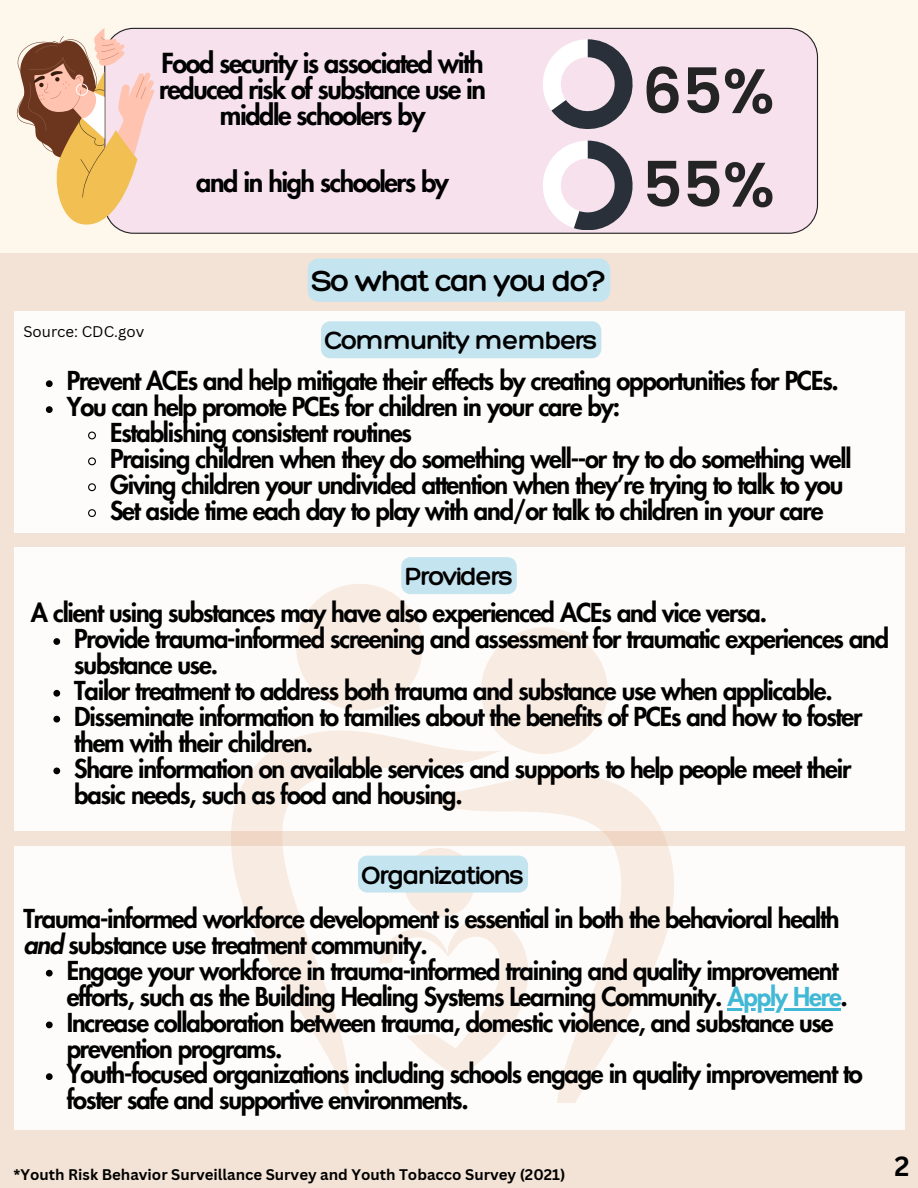
<style>
.page{position:relative;width:918px;height:1188px;background:#fdf7ec}
.page>*{position:absolute;margin:0;border:0;box-sizing:border-box;transform-origin:0 0}
.t1{font:600 62.7px "Poppins";color:#242424}
.t2{font:300 31.5px "Hero";letter-spacing:-.055em;color:#000}
.t3{font:800 27px/25.8px "Futura LT Pro";letter-spacing:-.055em;color:#000;text-align:center}
.t4{font:300 27px "Hero";letter-spacing:-.055em;color:#000}
.t5{font:700 27px "Canva Sans";color:#000}
.t6{font:800 25.5px/25.8px "Futura LT Pro";letter-spacing:-.045em;color:#000}
.t7{font:700 15px "Canva Sans";color:#000}
.t8{font:15px "Canva Sans";color:#000}
.s1{font-style:italic}
.s2{color:#41b8d5}
</style>
<div class="page">
<div style="left:0;top:253px;width:918px;height:935px;background:#f3e3d6"></div>
<div style="left:15px;top:311px;width:890px;height:222px;background:#fff"></div>
<div style="left:119px;top:28px;width:699px;height:206px;background:#f6e1ed"></div>
<svg style="left:543px;top:39px;width:90px;height:90px;background:#b5adb5"></svg>
<svg style="left:543px;top:141px;width:90px;height:89px;background:#bfb6bf"></svg>
<div style="left:15px;top:547px;width:890px;height:284px;background:#fff"></div>
<div style="left:15px;top:846px;width:890px;height:283px;background:#fff"></div>
<svg style="left:231px;top:720px;width:270px;height:379px"></svg>
<div style="left:296px;top:584px;width:127px;height:126px;background:#f8ebe2;border-radius:50%"></div>
<svg style="left:403px;top:770px;width:271px;height:332px"></svg>
<div style="left:481px;top:627px;width:127px;height:127px;background:#f8ebe2;border-radius:50%"></div>
<div style="left:308px;top:259px;width:302px;height:43px;background:#c4e4f0"></div>
<div style="left:321px;top:321px;width:280px;height:37px;background:#c4e4f0"></div>
<svg style="left:46px;top:380px;width:7px;height:7px"></svg>
<svg style="left:46px;top:406px;width:7px;height:7px"></svg>
<svg style="left:88px;top:431px;width:8px;height:9px"></svg>
<svg style="left:88px;top:457px;width:8px;height:9px"></svg>
<svg style="left:88px;top:483px;width:8px;height:9px"></svg>
<svg style="left:88px;top:509px;width:8px;height:9px"></svg>
<svg style="left:16px;top:28px;width:138px;height:202px"></svg>
<div style="left:401px;top:557px;width:116px;height:37px;background:#c4e4f0"></div>
<svg style="left:358px;top:836px;width:171px;height:242px"></svg>
<svg style="left:53px;top:638px;width:7px;height:7px"></svg>
<svg style="left:53px;top:690px;width:7px;height:7px"></svg>
<svg style="left:53px;top:716px;width:7px;height:7px"></svg>
<svg style="left:53px;top:768px;width:7px;height:6px"></svg>
<svg style="left:46px;top:970px;width:7px;height:7px"></svg>
<hr style="left:728px;top:1008px;width:113px;height:2px;background:#41b8d5">
<svg style="left:46px;top:1022px;width:7px;height:6px"></svg>
<svg style="left:46px;top:1073px;width:7px;height:7px"></svg>
<p class="t3" style="left:159px;top:52px;width:329px">Food security is associated with reduced risk of substance use in middle schoolers by</p>
<p class="t3" style="left:196px;top:171px;width:254px">and in high schoolers by</p>
<p class="t1" style="left:642px;top:47px;width:134px">65%</p>
<p class="t1" style="left:642px;top:141px;width:134px">55%</p>
<p class="t2" style="left:312px;top:262px;width:296px">So what can you do?</p>
<h3 class="t4" style="left:325px;top:324px;width:275px">Community members</h3>
<h3 class="t6" style="left:67px;top:369px;width:774px">Prevent ACEs and help mitigate their effects by creating opportunities for PCEs.</h3>
<h1 class="t6" style="left:67px;top:395px;width:555px">You can help promote PCEs for children in your care by:</h1>
<h1 class="t6" style="left:110px;top:421px;width:304px">Establishing consistent routines</h1>
<h2 class="t6" style="left:110px;top:447px;width:743px">Praising children when they do something well--or try to do something well</h2>
<p class="t6" style="left:110px;top:473px;width:735px">Giving children your undivided attention when they’re trying to talk to you</p>
<h4 class="t6" style="left:110px;top:499px;width:715px">Set aside time each day to play with and/or talk to children in your care</h4>
<p class="t8" style="left:23px;top:321px;width:122px">Source: CDC.gov</p>
<p class="t4" style="left:405px;top:560px;width:110px">Providers</p>
<h3 class="t6" style="left:31px;top:601px;width:738px">A client using substances may have also experienced ACEs and vice versa.</h3>
<p class="t6" style="left:74px;top:627px;width:817px">Provide trauma-informed screening and assessment for traumatic experiences and substance use.</p>
<p class="t6" style="left:74px;top:679px;width:760px">Tailor treatment to address both trauma and substance use when applicable.</p>
<p class="t6" style="left:74px;top:705px;width:790px">Disseminate information to families about the benefits of PCEs and how to foster them with their children.</p>
<p class="t6" style="left:74px;top:756px;width:779px">Share information on available services and supports to help people meet their basic needs, such as food and housing.</p>
<h4 class="t4" style="left:362px;top:858px;width:164px">Organizations</h4>
<p class="t6" style="left:23px;top:907px;width:818px">Trauma-informed workforce development is essential in both the behavioral health <span class="s1">and</span> substance use treatment community.</p>
<h4 class="t6" style="left:67px;top:959px;width:783px">Engage your workforce in trauma-informed training and quality improvement efforts, such as the Building Healing Systems Learning Community. <span class="s2">Apply Here</span>.</h4>
<h3 class="t6" style="left:67px;top:1010px;width:768px">Increase collaboration between trauma, domestic violence, and substance use prevention programs.</h3>
<p class="t6" style="left:67px;top:1062px;width:798px">Youth-focused organizations including schools engage in quality improvement to foster safe and supportive environments.</p>
<p class="t7" style="left:14px;top:1164px;width:553px">*Youth Risk Behavior Surveillance Survey and Youth Tobacco Survey (2021)</p>
<p class="t5" style="left:895px;top:1147px;width:17px">2</p>
</div>
